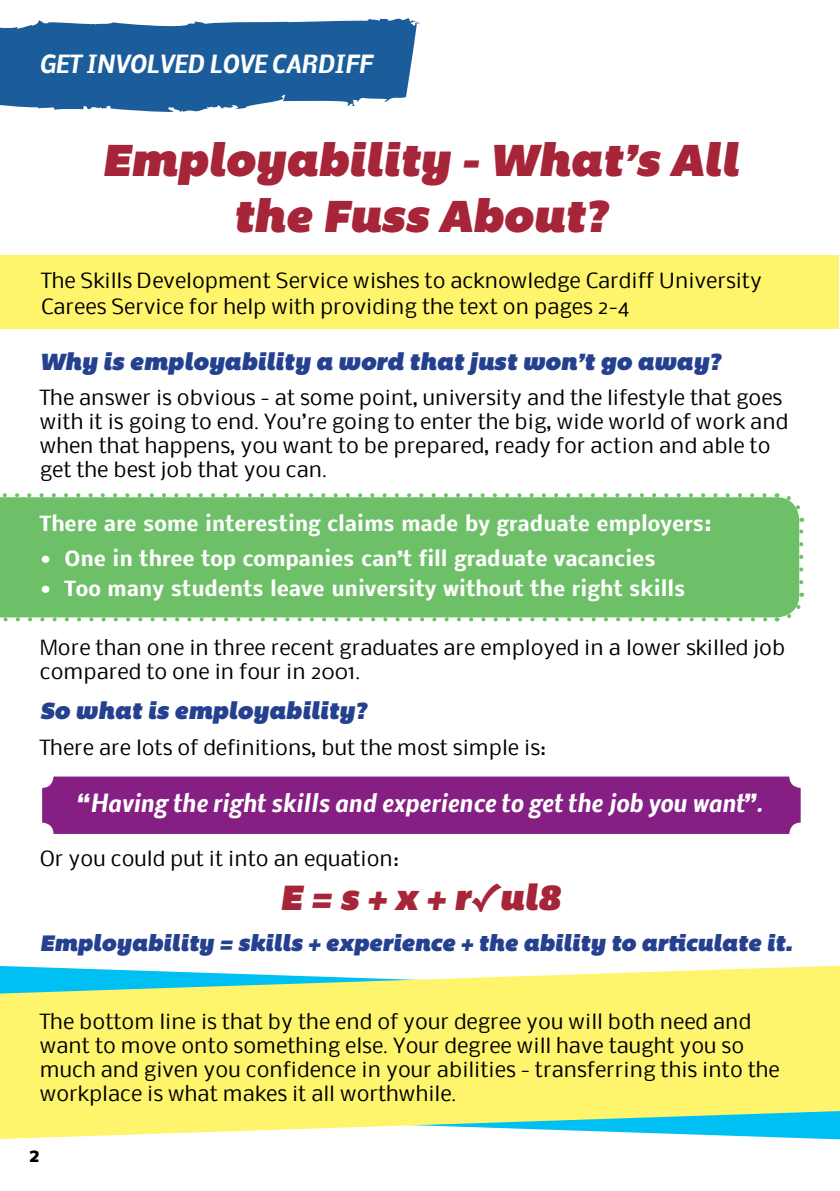
<style>
.page{position:relative;width:840px;height:1191px;background:#fff}
.page>*{position:absolute;margin:0;border:0;box-sizing:border-box;transform-origin:0 0}
.t1{font:italic 46px/55.2px "Bemio";color:#a72539;text-align:center}
.t2{font:italic 36px "Bemio";color:#a72539}
.t3{font:italic 700 24px "Nobile";color:#fff}
.t4{font:italic 24px "Bemio";color:#25408f}
.t5{font:italic 23px "Bemio";color:#25408f}
.t6{font:20px/24px "Nobile";color:#000}
.t7{font:700 20px "Nobile";color:#fff}
.t8{font:700 20px "Nobile";color:#000}
</style>
<div class="page">
<svg style="left:0;top:18px;width:420px;height:95px;background:#3c74a9"></svg>
<div style="left:0;top:256px;width:838px;height:73px;background:#fff56d"></div>
<svg style="left:0;top:965px;width:839px;height:174px;background:#eaf183"></svg>
<div style="left:42px;top:776px;width:758px;height:58px;background:#851f83;border-radius:11px"></div>
<div style="left:0;top:497px;width:798px;height:120px;background:#6dc067"></div>
<svg style="left:0;top:617px;width:770px;height:4px"></svg>
<svg style="left:783px;top:593px;width:21px;height:26px"></svg>
<svg style="left:776px;top:493px;width:27px;height:89px;background:#87cb82"></svg>
<svg style="left:2px;top:493px;width:762px;height:4px"></svg>
<p class="t3" style="left:40px;top:45px;width:334px">GET INVOLVED LOVE CARDIFF</p>
<h1 class="t1" style="left:102px;top:132px;width:637px">Employability - What’s All the Fuss About?</h1>
<p class="t6" style="left:41px;top:267px;width:722px;line-height:26px">The Skills Development Service wishes to acknowledge Cardiff University<br>Carees Service for help with providing the text on pages 2-4</p>
<p class="t4" style="left:40px;top:342px;width:682px">Why is employability a word that just won’t go away?</p>
<p class="t6" style="left:40px;top:385px;width:749px">The answer is obvious - at some point, university and the lifestyle that goes with it is going to end. You’re going to enter the big, wide world of work and when that happens, you want to be prepared, ready for action and able to get the best job that you can.</p>
<p class="t7" style="left:40px;top:507px;width:673px">There are some interesting claims made by graduate employers:</p>
<p class="t7" style="left:40px;top:542px;width:617px">• One in three top companies can’t fill graduate vacancies</p>
<p class="t7" style="left:40px;top:572px;width:647px">• Too many students leave university without the right skills</p>
<p class="t6" style="left:40px;top:635px;width:746px">More than one in three recent graduates are employed in a lower skilled job compared to one in four in 2001.</p>
<p class="t4" style="left:40px;top:692px;width:328px">So what is employability?</p>
<p class="t6" style="left:40px;top:734px;width:507px">There are lots of definitions, but the most simple is:</p>
<p class="t3" style="left:77px;top:783px;width:687px">“Having the right skills and experience to get the job you want”.</p>
<p class="t6" style="left:40px;top:845px;width:360px">Or you could put it into an equation:</p>
<h2 class="t2" style="left:280px;top:869px;width:282px">E = s + x + r✔ul8</h2>
<p class="t5" style="left:40px;top:924px;width:753px">Employability = skills + experience + the ability to articulate it.</p>
<p class="t6" style="left:40px;top:1008px;width:741px">The bottom line is that by the end of your degree you will both need and want to move onto something else. Your degree will have taught you so much and given you confidence in your abilities - transferring this into the workplace is what makes it all worthwhile.</p>
<p class="t8" style="left:28px;top:1138px;width:13px">2</p>
</div>
